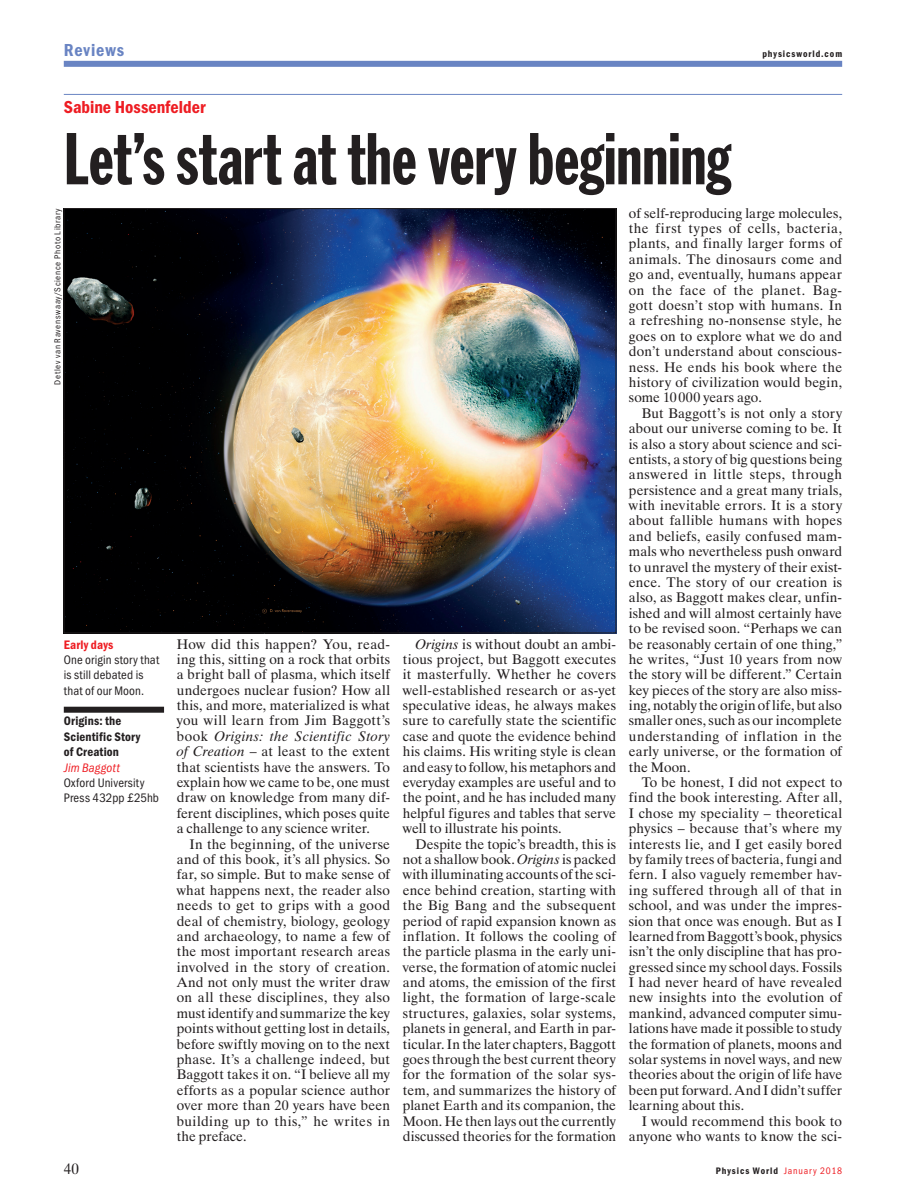
<style>
.page{position:relative;width:906px;height:1200px;background:#fff}
.page>*{position:absolute;margin:0;border:0;box-sizing:border-box;transform-origin:0 0}
.HeadMed{font:72px "Franklin Gothic Extra Cond";letter-spacing:.005em;color:#231f20}
.Reviewer{font:600 18px "Franklin Got Cd Io P";color:#ee1d23}
.t1{font:600 18px "Franklin Got Cd Io P";letter-spacing:.05em;color:#6984c3}
.t2{font:15px "Dutch 801 BT";color:#231f20}
.BodyLeft{font:13.8px/15.3px "Dutch 801 BT";letter-spacing:.01em;color:#231f20;text-align:justify}
.BookDetails{font:12.75px/15.3px "Franklin Got Cd Io P";letter-spacing:.015em;color:#231f20}
.BookTitle{font:600 12.75px/15.3px "Franklin Got Cd Io P";letter-spacing:.015em;color:#231f20}
.BookAuthor{font:italic 12.75px "Franklin Got Cd Io P";letter-spacing:.01em;color:#ee1d23}
.t3{font:600 9.75px "Franklin Got Cd Io P";letter-spacing:.1em;color:#231f20}
.Credit{font:9px "Franklin Got Cd Io P";letter-spacing:.07em;color:#231f20}
.s1{font-weight:600;color:#ee1d23}
.s2{font-style:italic}
.s3{font-weight:400;color:#ee1d23}
</style>
<div class="page">
<div style="left:64px;top:61px;width:778px;height:6px;background:#6984c3"></div>
<hr style="left:64px;top:94px;width:778px;height:1px;background:#6984c3">
<img style="left:66px;top:210px;width:548px;height:421px">
<div style="left:64px;top:706px;width:100px;height:6px;background:#231f20"></div>
<h2 class="t1" style="left:64px;top:40px;width:62px">Reviews</h2>
<p class="Reviewer" style="left:64px;top:97px;width:143px">Sabine Hossenfelder</p>
<p class="HeadMed" style="left:64px;top:120px;width:668px">Let’s start at the very beginning</p>
<p class="t3" style="left:762px;top:48px;width:81px">physicsworld.com</p>
<p class="Credit" style="left:52px;top:385px;width:178px;rotate:-90deg">Detlev van Ravenswaay/Science Photo Library</p>
<p class="BookDetails" style="left:64px;top:636px;width:97px"><span class="s1">Early days<br></span>One origin story that is still debated is that of our Moon.</p>
<p class="BookTitle" style="left:64px;top:713px;width:78px">Origins: the<br>Scientific Story of Creation</p>
<p class="BookAuthor" style="left:64px;top:760px;width:58px">Jim Baggott</p>
<p class="BookDetails" style="left:64px;top:775px;width:97px">Oxford University<br>Press 432pp £25hb</p>
<p class="BodyLeft" style="left:177px;top:635px;width:215px">How did this happen? You, read&shy;ing this, sitting on a rock that orbits a bright ball of plasma, which itself undergoes nuclear fusion? How all this, and more, materialized is what you will learn from Jim Baggott’s book <span class="s2">Origins: the Scientific Story of Creation</span> – at least to the extent that scientists have the answers. To explain how we came to be, one must draw on knowledge from many dif&shy;ferent disciplines, which poses quite a challenge to any science writer.</p>
<p class="BodyLeft" style="left:177px;top:835px;width:215px;text-indent:13px">In the beginning, of the universe and of this book, it’s all physics. So far, so simple. But to make sense of what happens next, the reader also needs to get to grips with a good deal of chemistry, biology, geology and archaeology, to name a few of the most important research areas involved in the story of creation.<br>And not only must the writer draw on all these disciplines, they also must identify and summarize the key points without getting lost in details, before swiftly moving on to the next phase. It’s a challenge indeed, but Baggott takes it on. “I believe all my efforts as a popular science author over more than 20 years have been building up to this,” he writes in the preface.</p>
<p class="BodyLeft" style="left:403px;top:635px;width:215px;text-indent:13px"><span class="s2">Origins</span> is without doubt an ambi&shy;tious project, but Baggott executes it masterfully. Whether he covers well-established research or as-yet speculative ideas, he always makes sure to carefully state the scientific case and quote the evidence behind his claims. His writing style is clean and easy to follow, his metaphors and everyday examples are useful and to the point, and he has included many helpful figures and tables that serve well to illustrate his points.</p>
<p class="BodyLeft" style="left:403px;top:835px;width:215px;text-indent:13px">Despite the topic’s breadth, this is not a shallow book. <span class="s2">Origins</span> is packed with illuminating accounts of the sci&shy;ence behind creation, starting with the Big Bang and the subsequent period of rapid expansion known as inflation. It follows the cooling of the particle plasma in the early uni&shy;verse, the formation of atomic nuclei and atoms, the emission of the first light, the formation of large-scale structures, galaxies, solar systems, planets in general, and Earth in par&shy;ticular. In the later chapters, Baggott goes through the best current theory for the formation of the solar sys&shy;tem, and summarizes the history of planet Earth and its companion, the Moon. He then lays out the currently discussed theories for the formation</p>
<p class="BodyLeft" style="left:629px;top:205px;width:215px">of self-reproducing large molecules, the first types of cells, bacteria, plants, and finally larger forms of animals. The dinosaurs come and go and, eventually, humans appear on the face of the planet. Bag&shy;gott doesn’t stop with humans. In a refreshing no-nonsense style, he goes on to explore what we do and don’t understand about conscious&shy;ness. He ends his book where the history of civilization would begin, some 10000 years ago.</p>
<p class="BodyLeft" style="left:629px;top:405px;width:215px;text-indent:13px">But Baggott’s is not only a story about our universe coming to be. It is also a story about science and sci&shy;entists, a story of big questions being answered in little steps, through persistence and a great many trials, with inevitable errors. It is a story about fallible humans with hopes and beliefs, easily confused mam&shy;mals who nevertheless push onward to unravel the mystery of their exist&shy;ence. The story of our creation is also, as Baggott makes clear, unfin&shy;ished and will almost certainly have to be revised soon. “Perhaps we can be reasonably certain of one thing,” he writes, “Just 10 years from now the story will be different.” Certain key pieces of the story are also miss&shy;ing, notably the origin of life, but also smaller ones, such as our incomplete understanding of inflation in the early universe, or the formation of the Moon.</p>
<p class="BodyLeft" style="left:629px;top:774px;width:215px;text-indent:13px">To be honest, I did not expect to find the book interesting. After all, I chose my speciality – theoretical physics – because that’s where my interests lie, and I get easily bored by family trees of bacteria, fungi and fern. I also vaguely remember hav&shy;ing suffered through all of that in school, and was under the impres&shy;sion that once was enough. But as I learned from Baggott’s book, physics isn’t the only discipline that has pro&shy;gressed since my school days. Fossils I had never heard of have revealed new insights into the evolution of mankind, advanced computer simu&shy;lations have made it possible to study the formation of planets, moons and solar systems in novel ways, and new theories about the origin of life have been put forward. And I didn’t suffer learning about this.</p>
<p class="BodyLeft" style="left:629px;top:1112px;width:215px;text-align:right">I would recommend this book to anyone who wants to know the sci-</p>
<p class="t2" style="left:64px;top:1159px;width:17px">40</p>
<p class="t3" style="left:716px;top:1165px;width:128px">Physics World <span class="s3">January 2018</span></p>
</div>
